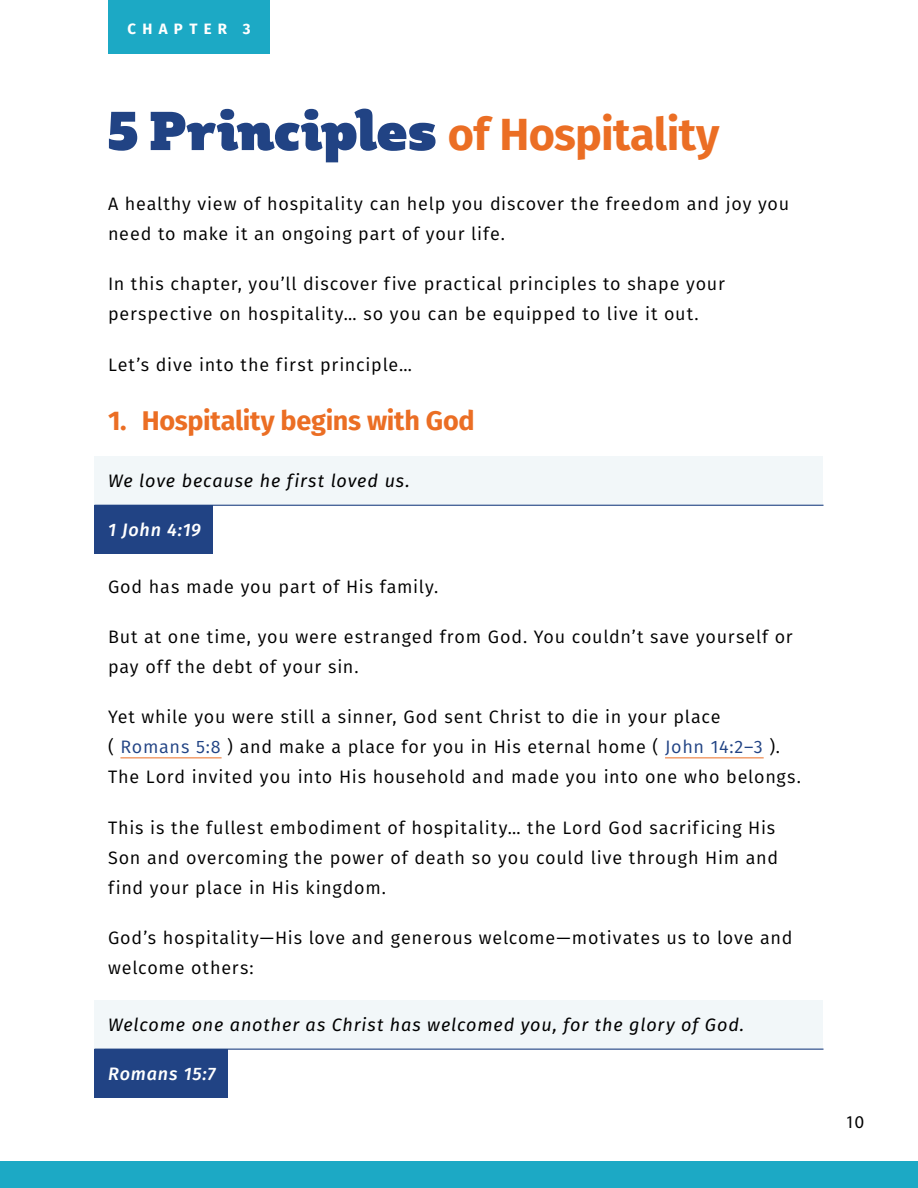
<style>
.page{position:relative;width:918px;height:1188px;background:#fff}
.page>*{position:absolute;margin:0;border:0;box-sizing:border-box;transform-origin:0 0}
.t1{font:700 45px "Fira Sans";letter-spacing:-.015em;color:#eb6e24}
.t2{font:700 27px "Fira Sans";letter-spacing:-.01em;color:#eb6e24}
.t3{font:18px/30px "Fira Sans";letter-spacing:.045em;color:#000}
.t4{font:italic 18px "Fira Sans";letter-spacing:.045em;color:#000}
.t5{font:italic 500 18px "Fira Sans";letter-spacing:.045em;color:#fff}
.t6{font:18px "Myriad Pro";color:#000}
.t7{font:700 15px "Fira Sans";letter-spacing:.42em;color:#fff}
.s1{font-family:"Plume Ad";font-weight:400;font-size:54px;color:#214384}
.s2{color:#214384}
</style>
<div class="page">
<div style="left:0;top:1161px;width:918px;height:27px;background:#1ca9c5"></div>
<div style="left:94px;top:457px;width:730px;height:48px;background:#f2f7f9"></div>
<hr style="left:94px;top:505px;width:730px;height:1px;background:#214384">
<div style="left:94px;top:506px;width:119px;height:48px;background:#214384"></div>
<hr style="left:120px;top:757px;width:102px;height:1px;background:#eb6e24">
<hr style="left:665px;top:757px;width:99px;height:1px;background:#eb6e24">
<div style="left:94px;top:1001px;width:730px;height:48px;background:#f2f7f9"></div>
<hr style="left:94px;top:1049px;width:730px;height:1px;background:#214384">
<div style="left:94px;top:1049px;width:134px;height:49px;background:#214384"></div>
<div style="left:108px;top:0;width:162px;height:54px;background:#1ca9c5"></div>
<p class="t7" style="left:128px;top:16px;width:125px">CHAPTER 3</p>
<h1 class="t1" style="left:108px;top:96px;width:613px"><span class="s1">5 Principles</span> of Hospitality</h1>
<p class="t3" style="left:108px;top:188px;width:683px">A healthy view of hospitality can help you discover the freedom and joy you need to make it an ongoing part of your life.</p>
<p class="t3" style="left:108px;top:269px;width:618px">In this chapter, you’ll discover five practical principles to shape your perspective on hospitality… so you can be equipped to live it out.</p>
<p class="t3" style="left:108px;top:349px;width:306px">Let’s dive into the first principle…</p>
<h2 class="t2" style="left:108px;top:398px;width:368px">1. Hospitality begins with God</h2>
<p class="t4" style="left:108px;top:467px;width:303px">We love because he first loved us.</p>
<p class="t5" style="left:108px;top:515px;width:94px">1 John 4:19</p>
<p class="t3" style="left:108px;top:571px;width:332px">God has made you part of His family.</p>
<p class="t3" style="left:108px;top:621px;width:686px">But at one time, you were estranged from God. You couldn’t save yourself or pay off the debt of your sin.</p>
<p class="t3" style="left:108px;top:702px;width:694px">Yet while you were still a sinner, God sent Christ to die in your place<br>( <span class="s2">Romans 5:8</span> ) and make a place for you in His eternal home ( <span class="s2">John 14:2–3</span> ).<br>The Lord invited you into His household and made you into one who belongs.</p>
<p class="t3" style="left:108px;top:812px;width:672px">This is the fullest embodiment of hospitality… the Lord God sacrificing His<br>Son and overcoming the power of death so you could live through Him and find your place in His kingdom.</p>
<p class="t3" style="left:108px;top:922px;width:686px">God’s hospitality—His love and generous welcome—motivates us to love and welcome others:</p>
<p class="t4" style="left:108px;top:1011px;width:638px">Welcome one another as Christ has welcomed you, for the glory of God.</p>
<p class="t5" style="left:108px;top:1059px;width:109px">Romans 15:7</p>
<p class="t6" style="left:846px;top:1111px;width:20px">10</p>
</div>
